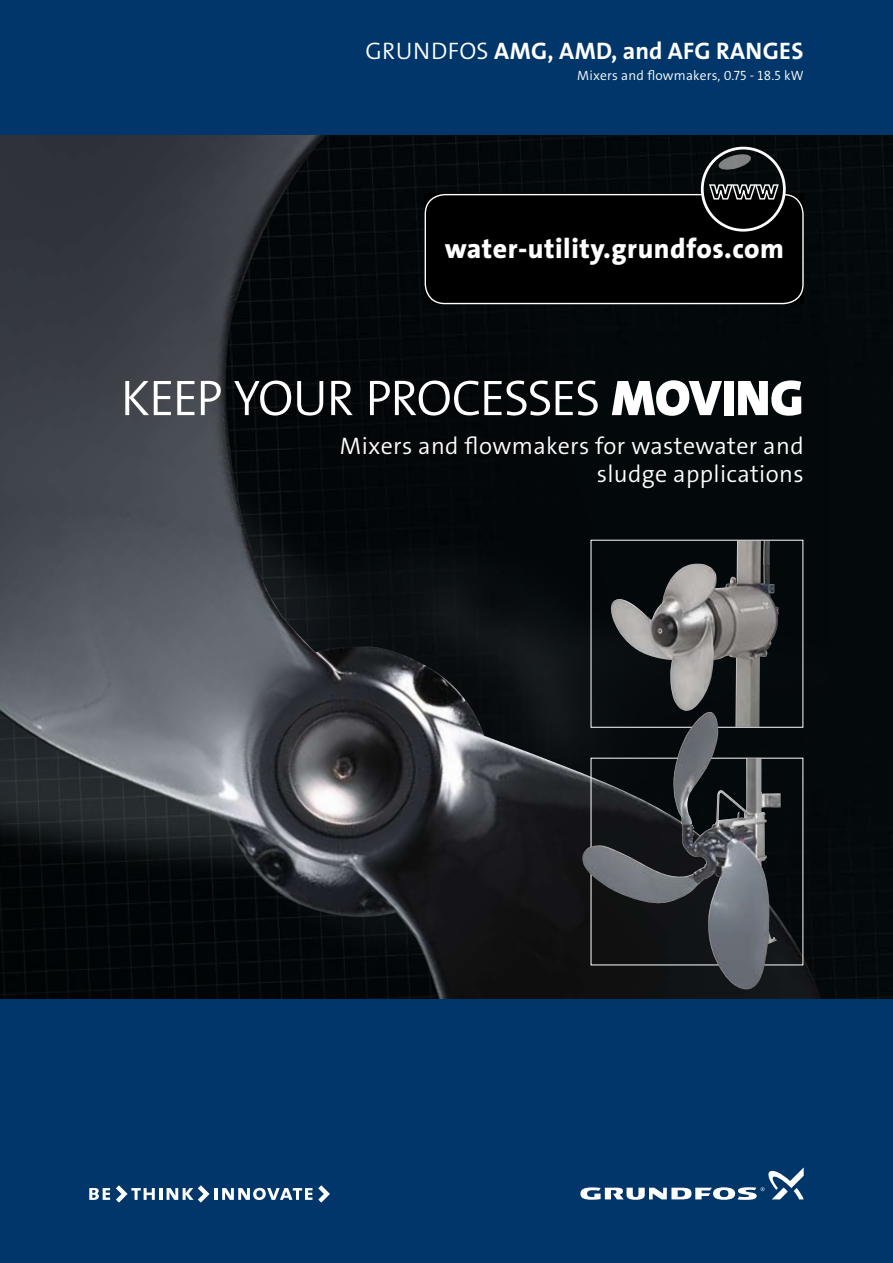
<style>
.page{position:relative;width:893px;height:1263px;background:#fff}
.page>*{position:absolute;margin:0;border:0;box-sizing:border-box;transform-origin:0 0}
.t1{font:50.55px "Grundfos The Sans OT 4 SL";letter-spacing:-.03em;color:#fff}
.t2{font:27.75px "Grundfos The Sans OT 8 XB";letter-spacing:.02em;color:#fff}
.t3{font:24px/28.5px "Grundfos The Sans OT 4 SL";letter-spacing:.015em;color:#fff;text-align:right}
.t4{font:24px "Grundfos The Sans OT 7 B";letter-spacing:.015em;color:#fff}
.t5{font:13.5px "Grundfos The Sans OT 4 SL";letter-spacing:.015em;color:#fff}
.s1{font-family:"Grundfos The Sans OT 4 SL"}
.s2{font-family:"Grundfos The Sans OT 9 BL"}
</style>
<div class="page">
<div style="left:859px;top:134px;width:34px;height:866px;background:#04090c"></div>
<img style="left:0;top:134px;width:859px;height:866px">
<div style="left:0;top:0;width:893px;height:134px;background:#003669"></div>
<div style="left:0;top:1000px;width:893px;height:263px;background:#003669"></div>
<svg style="left:89px;top:1188px;width:21px;height:12px"></svg>
<svg style="left:116px;top:1185px;width:196px;height:17px"></svg>
<svg style="left:318px;top:1185px;width:12px;height:17px"></svg>
<svg style="left:580px;top:1167px;width:224px;height:33px"></svg>
<div style="left:425px;top:194px;width:378px;height:110px;background:#000;border-radius:20px"></div>
<div style="left:425px;top:194px;width:379px;height:110px;border:1px solid #fff;border-radius:20px"></div>
<div style="left:701px;top:147px;width:85px;height:85px;border:3px solid #fff;border-radius:50%"></div>
<svg style="left:708px;top:153px;width:72px;height:58px"></svg>
<img style="left:611px;top:542px;width:167px;height:184px">
<img style="left:582px;top:714px;width:195px;height:275px">
<p class="t4" style="left:365px;top:35px;width:440px"><span class="s1">GRU NDFOS</span> AMG, AMD, AND AFG RANGES</p>
<p class="t5" style="left:577px;top:66px;width:228px">Mixers and flowmakers, 0.75 - 18.5 kW</p>
<p class="t2" style="left:445px;top:231px;width:341px">water-utility.grundfos.com</p>
<h1 class="t1" style="left:121px;top:366px;width:684px">keep your processes <span class="s2">MOVING</span></h1>
<p class="t3" style="left:340px;top:432px;width:465px">Mixers and flowmakers for wastewater and sludge applications</p>
</div>
